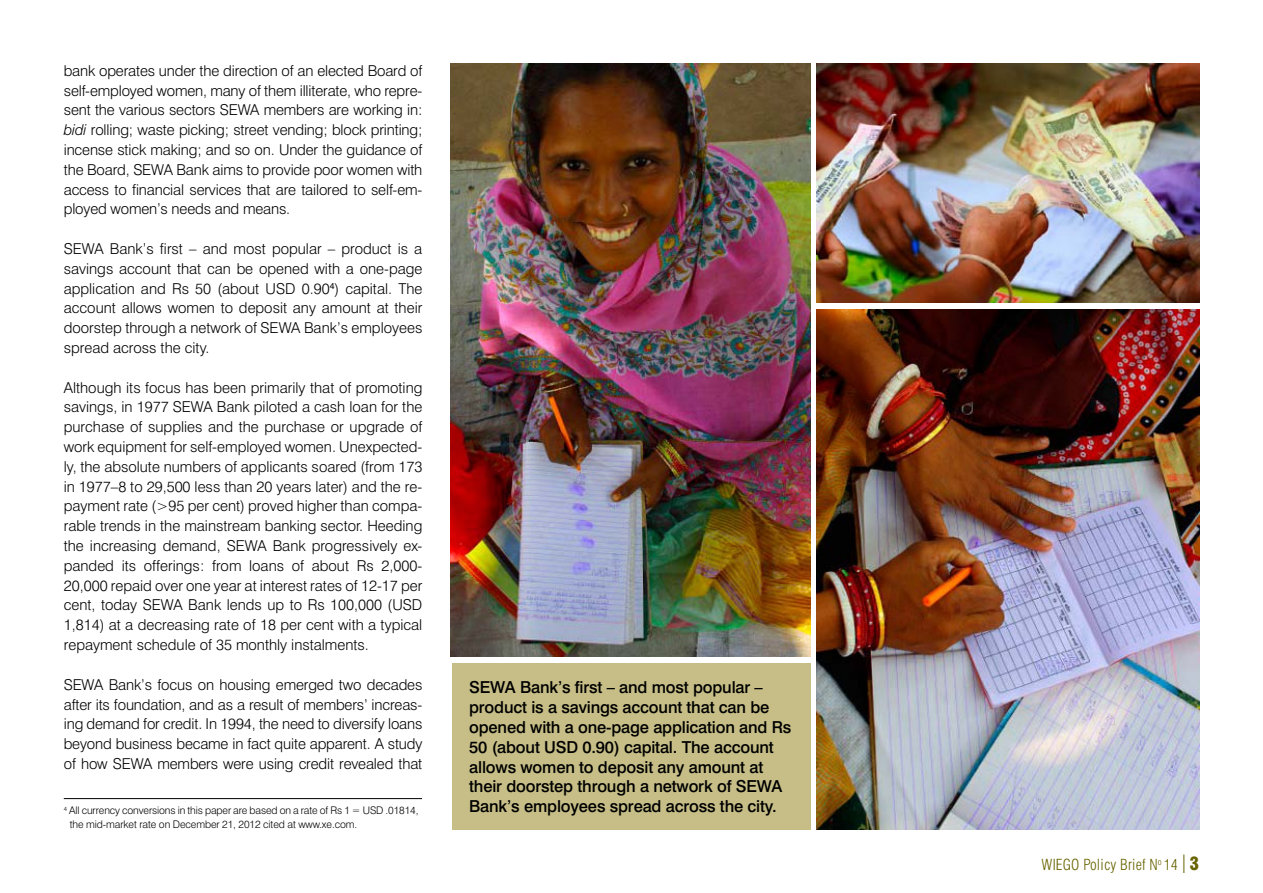
<style>
.page{position:relative;width:1263px;height:893px;background:#fff}
.page>*{position:absolute;margin:0;border:0;box-sizing:border-box;transform-origin:0 0}
.t1{font:500 16.5px/19.8px "Swiss 721 BT";letter-spacing:-.01em;color:#000}
.t2{font:300 15px/19.8px "Swiss 721 BT";letter-spacing:-.01em;color:#000;text-align:justify}
.t3{font:300 condensed 15px "Swiss 721 BT";letter-spacing:.01em;color:#676300}
.t4{font:300 10.5px/13.5px "Swiss 721 BT";letter-spacing:-.01em;color:#000}
.s1{font-style:italic}
.s2{font-size:24.75px}
.s3{font-weight:900;font-size:18px}
</style>
<div class="page">
<hr style="left:64px;top:798px;width:358px;height:1px;background:#000">
<div style="left:452px;top:663px;width:359px;height:166px;background:#c6be86"></div>
<img style="left:817px;top:309px;width:382px;height:520px">
<img style="left:451px;top:64px;width:360px;height:593px">
<img style="left:817px;top:64px;width:382px;height:239px">
<p class="t2" style="left:64px;top:60px;width:360px">bank operates under the direction of an elected Board of self-employed women, many of them illiterate, who repre&shy;sent the various sectors SEWA members are working in: <span class="s1">bidi</span> rolling; waste picking; street vending; block printing; incense stick making; and so on. Under the guidance of the Board, SEWA Bank aims to provide poor women with access to financial services that are tailored to self-em&shy;ployed women’s needs and means.</p>
<p class="t2" style="left:64px;top:239px;width:360px">SEWA Bank’s first – and most popular – product is a savings account that can be opened with a one-page application and Rs 50 (about USD 0.90<sup>4</sup>) capital. The account allows women to deposit any amount at their doorstep through a network of SEWA Bank’s employees spread across the city.</p>
<p class="t2" style="left:64px;top:377px;width:360px">Although its focus has been primarily that of promoting savings, in 1977 SEWA Bank piloted a cash loan for the purchase of supplies and the purchase or upgrade of work equipment for self-employed women. Unexpected&shy;ly, the absolute numbers of applicants soared (from 173 in 1977–8 to 29,500 less than 20 years later) and the re&shy;payment rate (&gt;95 per cent) proved higher than compa&shy;rable trends in the mainstream banking sector. Heeding the increasing demand, SEWA Bank progressively ex&shy;panded its offerings: from loans of about Rs 2,000- 20,000 repaid over one year at interest rates of 12-17 per cent, today SEWA Bank lends up to Rs 100,000 (USD 1,814) at a decreasing rate of 18 per cent with a typical repayment schedule of 35 monthly instalments.</p>
<p class="t2" style="left:64px;top:674px;width:360px">SEWA Bank’s focus on housing emerged two decades after its foundation, and as a result of members’ increas&shy;ing demand for credit. In 1994, the need to diversify loans beyond business became in fact quite apparent. A study of how SEWA members were using credit revealed that</p>
<p class="t4" style="left:70px;top:804px;width:350px;text-indent:-6px"><sup>4</sup> All currency conversions in this paper are based on a rate of Rs 1 = USD .01814, the mid-market rate on December 21, 2012 cited at www.xe.com.</p>
<p class="t1" style="left:469px;top:677px;width:324px">SEWA Bank’s first – and most popular – product is a savings account that can be opened with a one-page application and Rs 50 (about USD 0.90) capital. The account allows women to deposit any amount at their doorstep through a network of SEWA Bank’s employees spread across the city.</p>
<p class="t3" style="left:1042px;top:856px;width:159px">WIEGO Policy Brief N<sup>o</sup> 14 <span class="s2">I</span> <span class="s3">3</span></p>
</div>
